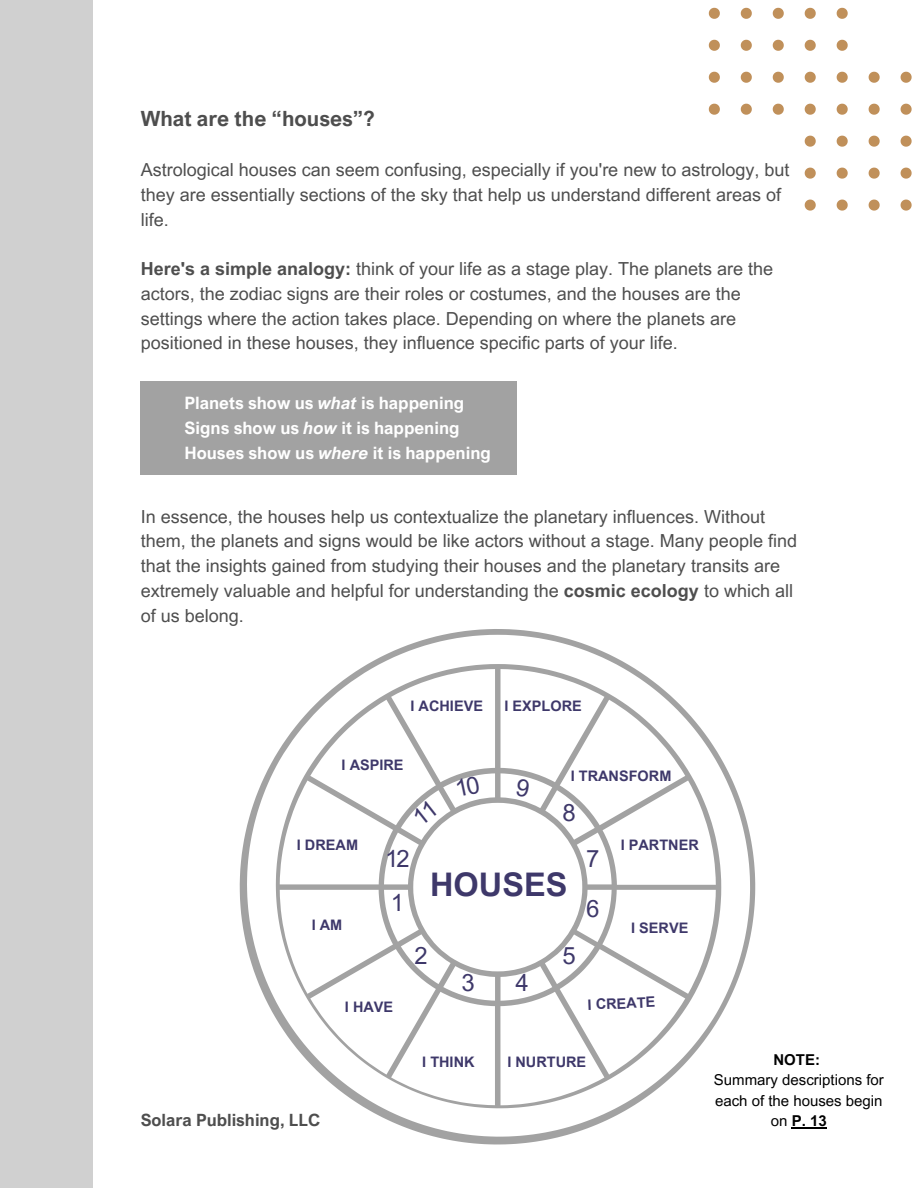
<style>
.page{position:relative;width:918px;height:1188px;background:#fff}
.page>*{position:absolute;margin:0;border:0;box-sizing:border-box;transform-origin:0 0}
.t1{font:700 32.55px "Arial MT Pro";color:#3e386a}
.t2{font:23.85px "Arial MT Pro";color:#3e386a}
.t3{font:700 21px "Arial Nova";color:#4e4e4e}
.t4{font:18px/24.8px "Arial MT Pro";color:#4e4e4e}
.t5{font:700 17.1px/24.8px "Arial Nova";color:#fff}
.t6{font:700 16.95px "Arial Nova";color:#4e4e4e}
.t7{font:15px/20.2px "Arial MT Pro";color:#000;text-align:center}
.t8{font:700 15px "Arial MT Pro";color:#000}
.t9{font:700 14.55px "Arial MT Pro";color:#3e386a}
.s1{font-weight:700}
.s2{font-style:italic}
</style>
<div class="page">
<svg style="left:709px;top:8px;width:11px;height:11px"></svg>
<svg style="left:741px;top:8px;width:11px;height:11px"></svg>
<svg style="left:773px;top:8px;width:11px;height:11px"></svg>
<svg style="left:805px;top:8px;width:11px;height:11px"></svg>
<svg style="left:837px;top:8px;width:11px;height:11px"></svg>
<svg style="left:709px;top:40px;width:11px;height:11px"></svg>
<svg style="left:741px;top:40px;width:11px;height:11px"></svg>
<svg style="left:773px;top:40px;width:11px;height:11px"></svg>
<svg style="left:805px;top:40px;width:11px;height:11px"></svg>
<svg style="left:837px;top:40px;width:11px;height:11px"></svg>
<svg style="left:709px;top:72px;width:11px;height:11px"></svg>
<svg style="left:741px;top:72px;width:11px;height:11px"></svg>
<svg style="left:773px;top:72px;width:11px;height:11px"></svg>
<svg style="left:805px;top:72px;width:11px;height:11px"></svg>
<svg style="left:837px;top:72px;width:11px;height:11px"></svg>
<svg style="left:869px;top:72px;width:11px;height:11px"></svg>
<svg style="left:901px;top:72px;width:11px;height:11px"></svg>
<svg style="left:709px;top:104px;width:11px;height:11px"></svg>
<svg style="left:741px;top:104px;width:11px;height:11px"></svg>
<svg style="left:773px;top:104px;width:11px;height:11px"></svg>
<svg style="left:805px;top:104px;width:11px;height:11px"></svg>
<svg style="left:837px;top:104px;width:11px;height:11px"></svg>
<svg style="left:869px;top:104px;width:11px;height:11px"></svg>
<svg style="left:901px;top:104px;width:11px;height:11px"></svg>
<svg style="left:805px;top:136px;width:11px;height:11px"></svg>
<svg style="left:837px;top:136px;width:11px;height:11px"></svg>
<svg style="left:869px;top:136px;width:11px;height:11px"></svg>
<svg style="left:901px;top:136px;width:11px;height:11px"></svg>
<svg style="left:805px;top:168px;width:11px;height:11px"></svg>
<svg style="left:837px;top:168px;width:11px;height:11px"></svg>
<svg style="left:869px;top:168px;width:11px;height:11px"></svg>
<svg style="left:901px;top:168px;width:11px;height:11px"></svg>
<svg style="left:805px;top:200px;width:11px;height:11px"></svg>
<svg style="left:837px;top:200px;width:11px;height:11px"></svg>
<svg style="left:869px;top:200px;width:11px;height:11px"></svg>
<svg style="left:901px;top:200px;width:11px;height:11px"></svg>
<div style="left:0;top:0;width:93px;height:1188px;background:#d0d0d0"></div>
<svg style="left:240px;top:629px;width:515px;height:516px"></svg>
<div style="left:141px;top:381px;width:376px;height:94px;background:#a2a2a2"></div>
<hr style="left:792px;top:1127px;width:35px;height:1px;background:#000">
<svg style="left:456px;top:776px;width:24px;height:21px"></svg>
<svg style="left:516px;top:778px;width:14px;height:19px"></svg>
<svg style="left:412px;top:801px;width:25px;height:25px"></svg>
<p class="t3" style="left:141px;top:105px;width:236px">What are the “houses”?</p>
<h2 class="t4" style="left:141px;top:160px;width:650px">Astrological houses can seem confusing, especially if you're new to astrology, but they are essentially sections of the sky that help us understand different areas of life.</h2>
<h4 class="t4" style="left:141px;top:259px;width:634px"><span class="s1">Here's a simple analogy:</span> think of your life as a stage play. The planets are the actors, the zodiac signs are their roles or costumes, and the houses are the settings where the action takes place. Depending on where the planets are positioned in these houses, they influence specific parts of your life.</h4>
<h5 class="t5" style="left:184px;top:390px;width:308px">Planets show us <span class="s2">what</span> is happening<br>Signs show us <span class="s2">how</span> it is happening<br>Houses show us <span class="s2">where</span> it is happening</h5>
<h4 class="t4" style="left:141px;top:506px;width:658px">In essence, the houses help us contextualize the planetary influences. Without them, the planets and signs would be like actors without a stage. Many people find that the insights gained from studying their houses and the planetary transits are extremely valuable and helpful for understanding the <span class="s1">cosmic ecology</span> to which all of us belong.</h4>
<h5 class="t9" style="left:411px;top:701px;width:74px">I ACHIEVE</h5>
<p class="t9" style="left:505px;top:701px;width:79px">I EXPLORE</p>
<h5 class="t9" style="left:342px;top:759px;width:64px">I ASPIRE</h5>
<p class="t9" style="left:571px;top:770px;width:102px">I TRANSFORM</p>
<h5 class="t2" style="left:563px;top:803px;width:15px">8</h5>
<h1 class="t9" style="left:297px;top:840px;width:63px">I DREAM</h1>
<p class="t9" style="left:312px;top:919px;width:32px">I AM</p>
<p class="t2" style="left:385px;top:850px;width:26px">12</p>
<h4 class="t2" style="left:391px;top:894px;width:15px">1</h4>
<p class="t1" style="left:430px;top:872px;width:139px">HOUSES</p>
<h3 class="t2" style="left:414px;top:946px;width:15px">2</h3>
<p class="t2" style="left:461px;top:974px;width:15px">3</p>
<h5 class="t2" style="left:516px;top:974px;width:15px">4</h5>
<h5 class="t2" style="left:563px;top:946px;width:15px">5</h5>
<h5 class="t2" style="left:586px;top:850px;width:15px">7</h5>
<h5 class="t2" style="left:586px;top:900px;width:15px">6</h5>
<p class="t9" style="left:621px;top:840px;width:80px">I PARTNER</p>
<p class="t9" style="left:631px;top:922px;width:59px">I SERVE</p>
<h5 class="t6" style="left:141px;top:1109px;width:181px">Solara Publishing, LLC</h5>
<p class="t9" style="left:345px;top:1002px;width:50px">I HAVE</p>
<h5 class="t9" style="left:588px;top:999px;width:69px;rotate:-2deg">I CREATE</h5>
<p class="t9" style="left:422px;top:1057px;width:54px">I THINK</p>
<p class="t9" style="left:507px;top:1057px;width:80px">I NURTURE</p>
<h5 class="t8" style="left:773px;top:1054px;width:48px">NOTE:</h5>
<p class="t7" style="left:714px;top:1072px;width:171px">Summary descriptions for each of the houses begin on <span class="s1">P. 13</span></p>
</div>
